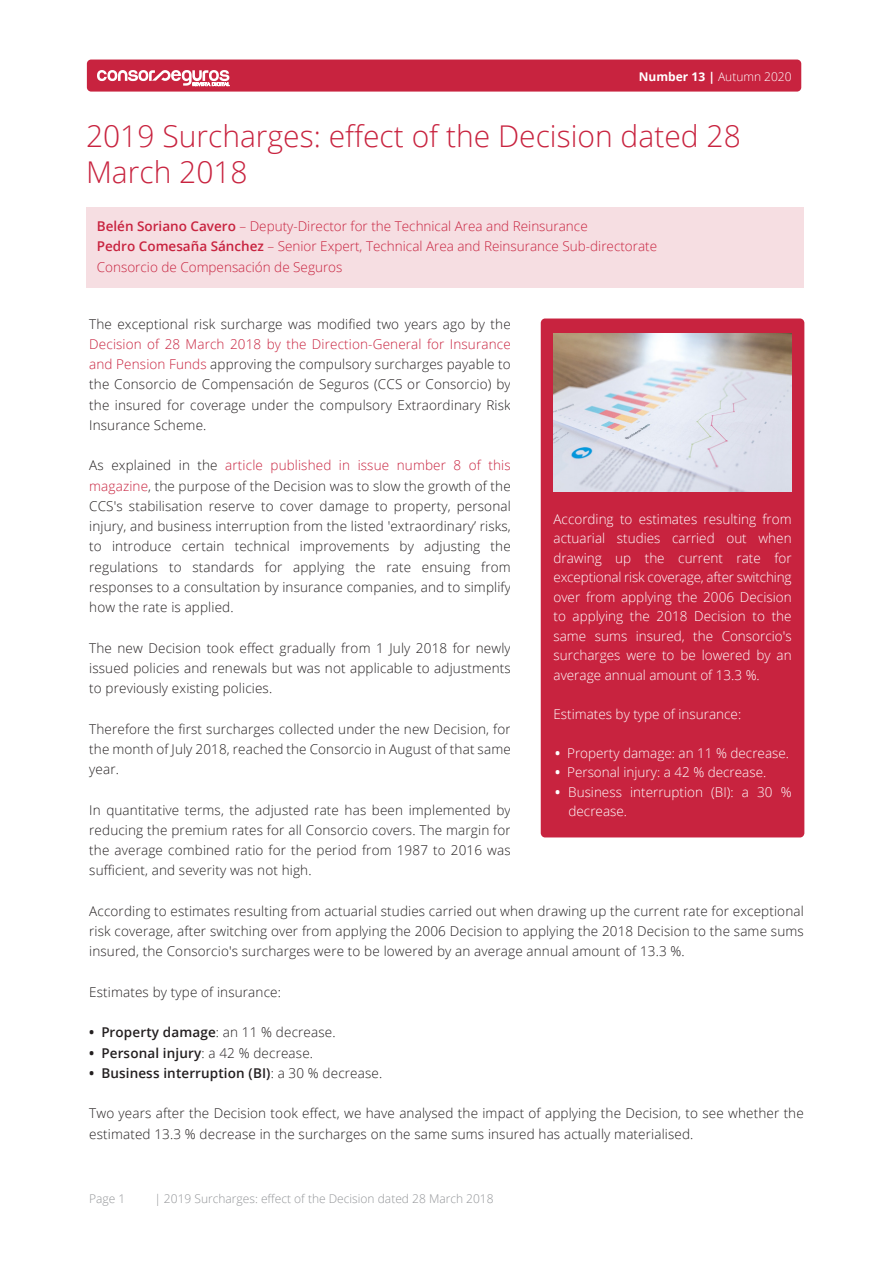
<style>
.page{position:relative;width:893px;height:1263px;background:#fff}
.page>*{position:absolute;margin:0;border:0;box-sizing:border-box;transform-origin:0 0}
.t1{font:300 30px/36px "Open Sans";color:#c8233f}
.t2{font:300 13.5px/20.2px "Open Sans";letter-spacing:.01em;color:#231f20;text-align:justify}
.t3{font:300 13.5px/19.5px "Open Sans";color:#fff;text-align:justify}
.t4{font:300 13.5px/20.2px "Open Sans";color:#c8233f}
.t5{font:600 13.5px "Open Sans";letter-spacing:.01em;color:#231f20}
.t6{font:300 12px "Open Sans";color:#939598}
.t7{font:300 12px "Open Sans";color:#fff}
.s1{font-weight:700}
.s2{font-weight:600}
.s3{color:#c8233f}
.s4{font-weight:300}
</style>
<div class="page">
<div style="left:86px;top:207px;width:718px;height:81px;background:#f6dee2"></div>
<div style="left:541px;top:318px;width:263px;height:519px;background:#c8233f;border-radius:4px"></div>
<img style="left:553px;top:333px;width:239px;height:158px">
<div style="left:87px;top:60px;width:714px;height:32px;background:#c8233f;border-radius:4px"></div>
<svg style="left:97px;top:70px;width:133px;height:17px"></svg>
<p class="t7" style="left:639px;top:69px;width:154px"><span class="s1">Number 13 |</span> Autumn 2020</p>
<h1 class="t1" style="left:86px;top:117px;width:656px">2019 Surcharges: effect of the Decision dated 28<br>March 2018</h1>
<p class="t4" style="left:97px;top:216px;width:562px"><span class="s2">Belén Soriano Cavero</span> – Deputy-Director for the Technical Area and Reinsurance<br><span class="s2">Pedro Comesaña Sánchez</span> – Senior Expert, Technical Area and Reinsurance Sub-directorate<br>Consorcio de Compensación de Seguros</p>
<p class="t2" style="left:89px;top:313px;width:423px">The exceptional risk surcharge was modified two years ago by the</p>
<p class="t2" style="left:89px;top:333px;width:423px"><span class="s3">Decision of 28 March 2018 by the Direction-General for Insurance and Pension Funds</span> approving the compulsory surcharges payable to the Consorcio de Compensación de Seguros (CCS or Consorcio) by the insured for coverage under the compulsory Extraordinary Risk Insurance Scheme.</p>
<p class="t2" style="left:89px;top:455px;width:423px">As explained in the <span class="s3">article published in issue number 8 of this magazine</span>, the purpose of the Decision was to slow the growth of the CCS's stabilisation reserve to cover damage to property, personal injury, and business interruption from the listed 'extraordinary’ risks, to introduce certain technical improvements by adjusting the regulations to standards for applying the rate ensuing from responses to a consultation by insurance companies, and to simplify how the rate is applied.</p>
<p class="t2" style="left:89px;top:637px;width:423px">The new Decision took effect gradually from 1 July 2018 for newly issued policies and renewals but was not applicable to adjustments to previously existing policies.</p>
<p class="t2" style="left:89px;top:718px;width:423px">Therefore the first surcharges collected under the new Decision, for the month of July 2018, reached the Consorcio in August of that same year.</p>
<p class="t2" style="left:89px;top:799px;width:423px">In quantitative terms, the adjusted rate has been implemented by reducing the premium rates for all Consorcio covers. The margin for the average combined ratio for the period from 1987 to 2016 was sufficient, and severity was not high.</p>
<p class="t2" style="left:89px;top:900px;width:716px">According to estimates resulting from actuarial studies carried out when drawing up the current rate for exceptional risk coverage, after switching over from applying the 2006 Decision to applying the 2018 Decision to the same sums insured, the Consorcio's surcharges were to be lowered by an average annual amount of 13.3 %.</p>
<p class="t2" style="left:89px;top:981px;width:193px">Estimates by type of insurance:</p>
<p class="t2" style="left:89px;top:1022px;width:248px"><span class="s1">•</span> <span class="s2">Property damage</span>: an 11 % decrease.</p>
<p class="t5" style="left:89px;top:1043px;width:225px"><span class="s1">•</span> Personal injury<span class="s4">: a 42 % decrease.</span></p>
<p class="t5" style="left:89px;top:1064px;width:295px"><span class="s1">•</span> Business interruption (BI)<span class="s4">: a 30 % decrease.</span></p>
<p class="t2" style="left:89px;top:1103px;width:716px">Two years after the Decision took effect, we have analysed the impact of applying the Decision, to see whether the estimated 13.3 % decrease in the surcharges on the same sums insured has actually materialised.</p>
<p class="t3" style="left:553px;top:509px;width:240px">According to estimates resulting from actuarial studies carried out when drawing up the current rate for exceptional risk coverage, after switching over from applying the 2006 Decision to applying the 2018 Decision to the same sums insured, the Consorcio's surcharges were to be lowered by an average annual amount of 13.3 %.</p>
<p class="t3" style="left:553px;top:704px;width:189px">Estimates by type of insurance:</p>
<p class="t3" style="left:555px;top:743px;width:236px"><span class="s1">•</span> Property damage: an 11 % decrease.</p>
<p class="t3" style="left:555px;top:762px;width:213px"><span class="s1">•</span> Personal injury: a 42 % decrease.</p>
<p class="t3" style="left:568px;top:782px;width:225px;text-indent:-14px"><span class="s1">•</span> Business interruption (BI): a 30 % decrease.</p>
<p class="t6" style="left:89px;top:1191px;width:38px">Page 1</p>
<p class="t6" style="left:154px;top:1191px;width:341px">| 2019 Surcharges: effect of the Decision dated 28 March 2018</p>
</div>
